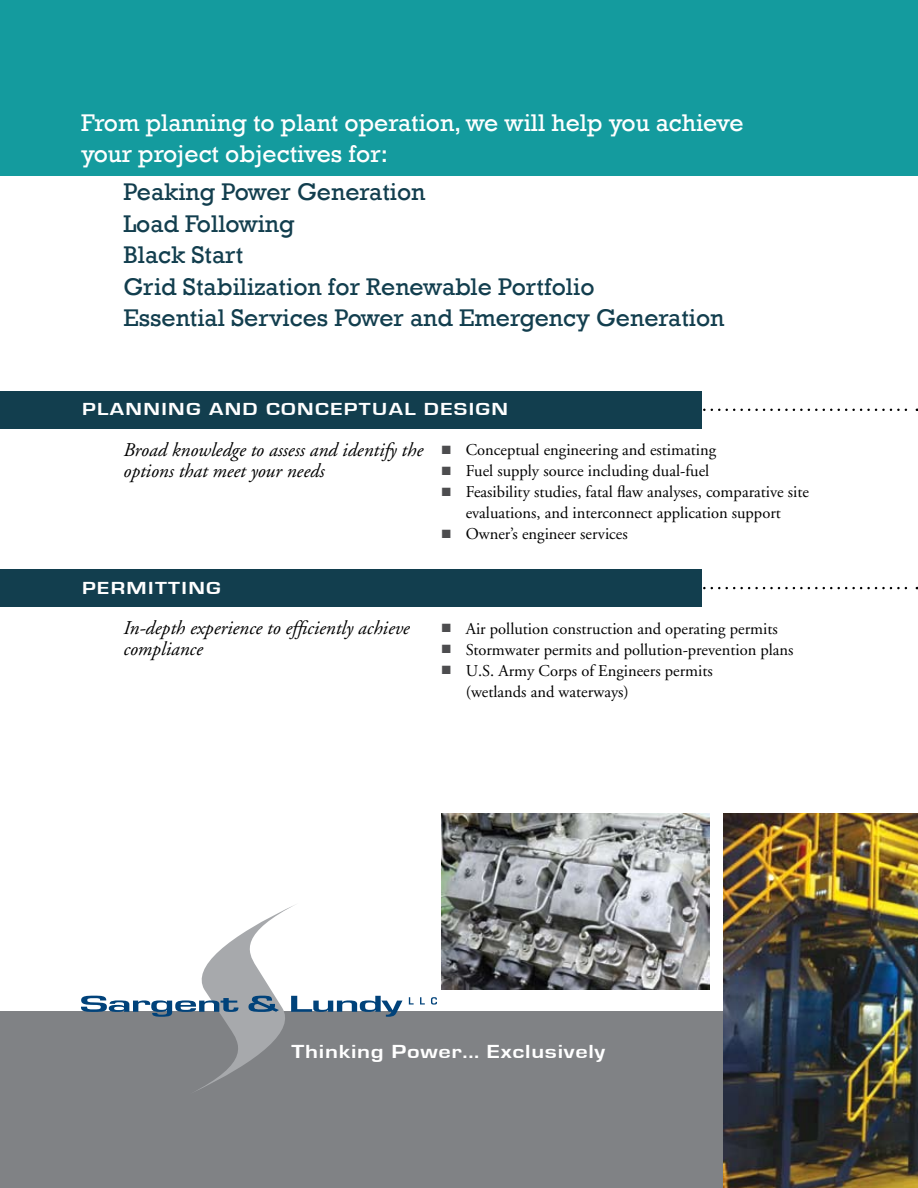
<style>
.page{position:relative;width:918px;height:1188px;background:#fff}
.page>*{position:absolute;margin:0;border:0;box-sizing:border-box;transform-origin:0 0}
.t1{font:24.75px/31.5px "Rockwell";color:#123e4e}
.t2{font:24.75px/31.5px "Rockwell";color:#fff}
.t3{font:italic 19.5px/21px "Adobe Garamond";color:#000}
.t4{font:700 19.5px "Eurostile";letter-spacing:.03em;color:#fff;scale:1.25 1}
.t5{font:700 18px "Eurostile";letter-spacing:.06em;color:#fff;scale:1.25 1}
.t6{font:16.5px/21px "Adobe Garamond";color:#000;text-align:center}
.s1{color:#4d4d4f}
</style>
<div class="page">
<div style="left:0;top:1011px;width:918px;height:177px;background:#808285"></div>
<div style="left:0;top:0;width:918px;height:176px;background:#149b9e"></div>
<svg style="left:81px;top:904px;width:321px;height:187px"></svg>
<svg style="left:409px;top:997px;width:5px;height:8px"></svg>
<svg style="left:420px;top:997px;width:5px;height:8px"></svg>
<svg style="left:431px;top:997px;width:6px;height:8px"></svg>
<svg style="left:703px;top:409px;width:215px;height:2px"></svg>
<div style="left:0;top:391px;width:702px;height:38px;background:#123e4e"></div>
<svg style="left:703px;top:587px;width:215px;height:2px"></svg>
<div style="left:0;top:569px;width:702px;height:38px;background:#123e4e"></div>
<img style="left:442px;top:813px;width:268px;height:177px">
<img style="left:723px;top:813px;width:195px;height:375px">
<h1 class="t2" style="left:81px;top:107px;width:664px">From planning to plant operation, we will help you achieve your project objectives for:</h1>
<h1 class="t1" style="left:123px;top:177px;width:603px">Peaking Power Generation<br>Load Following<br>Black Start<br>Grid Stabilization for Renewable Portfolio<br>Essential Services Power and Emergency Generation</h1>
<p class="t5" style="left:82px;top:400px;width:161px">PLANN ING AN D CON</p>
<p class="t5" style="left:315px;top:400px;width:100px">CEPTUAL DES</p>
<p class="t5" style="left:469px;top:400px;width:29px">IGN</p>
<p class="t6" style="left:442px;top:440px;width:276px"><span class="s1">■</span> Conceptual engineering and estimating</p>
<p class="t6" style="left:442px;top:461px;width:269px"><span class="s1">■</span> Fuel supply source including dual-fuel</p>
<p class="t6" style="left:442px;top:482px;width:369px"><span class="s1">■</span> Feasibility studies, fatal flaw analyses, comparative site evaluations, and interconnect application support</p>
<p class="t6" style="left:442px;top:524px;width:187px"><span class="s1">■</span> Owner’s engineer services</p>
<p class="t3" style="left:123px;top:440px;width:301px">Broad knowledge to assess and identify the options that meet your needs</p>
<p class="t5" style="left:82px;top:578px;width:112px">PERMITTING</p>
<p class="t3" style="left:123px;top:618px;width:288px">In-depth experience to efficiently achieve compliance</p>
<p class="t6" style="left:442px;top:618px;width:338px"><span class="s1">■</span> Air pollution construction and operating permits</p>
<p class="t6" style="left:442px;top:639px;width:353px"><span class="s1">■</span> Stormwater permits and pollution-prevention plans</p>
<p class="t6" style="left:466px;top:660px;width:249px;text-align:left;text-indent:-24px"><span class="s1">■</span> U.S. Army Corps of Engineers permits (wetlands and waterways)</p>
<p class="t4" style="left:292px;top:1041px;width:252px">THINKING POWER... EXCLUSIVELY</p>
</div>
